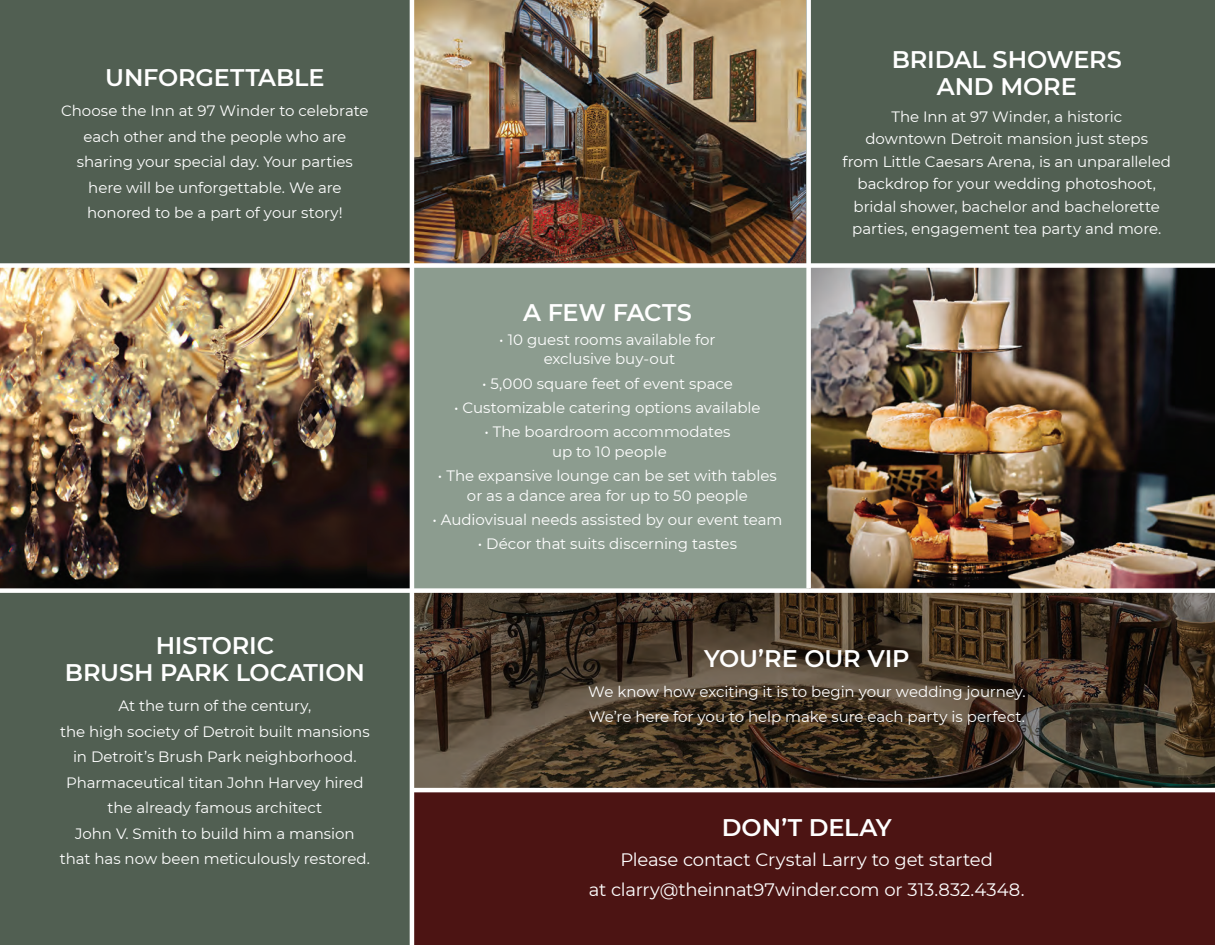
<style>
.page{position:relative;width:1215px;height:945px;background:#fff}
.page>*{position:absolute;margin:0;border:0;box-sizing:border-box;transform-origin:0 0}
.t1{font:600 24px/27px "Montserrat";letter-spacing:-.005em;color:#fff;text-align:center}
.t2{font:18px/30px "Montserrat";letter-spacing:-.01em;color:#fff;text-align:center}
.t3{font:15px/25.5px "Montserrat";letter-spacing:-.005em;color:#fff;text-align:center}
</style>
<div class="page">
<img style="left:811px;top:268px;width:404px;height:320px">
<div style="left:412px;top:266px;width:397px;height:522px;background:#8c9c8f"></div>
<div style="left:0;top:0;width:412px;height:945px;background:#515f52"></div>
<img style="left:0;top:268px;width:410px;height:320px">
<img style="left:414px;top:0;width:392px;height:263px">
<div style="left:412px;top:788px;width:803px;height:157px;background:#4c1413"></div>
<div style="left:807px;top:0;width:408px;height:266px;background:#515f52"></div>
<svg style="left:414px;top:593px;width:801px;height:195px;background:#433527"></svg>
<div style="left:0;top:263px;width:1215px;height:5px;background:#fff"></div>
<div style="left:0;top:588px;width:1215px;height:5px;background:#fff"></div>
<hr style="left:412px;top:788px;width:803px;height:4px;background:#fff">
<hr style="left:410px;top:0;width:4px;height:945px;background:#fff">
<div style="left:806px;top:0;width:5px;height:588px;background:#fff"></div>
<h1 class="t1" style="left:105px;top:63px;width:221px">UNFORGETTABLE</h1>
<p class="t3" style="left:61px;top:98px;width:309px">Choose the Inn at 97 Winder to celebrate each other and the people who are sharing your special day. Your parties here will be unforgettable. We are honored to be a part of your story!</p>
<h1 class="t1" style="left:65px;top:631px;width:302px">HISTORIC<br>BRUSH PARK LOCATION</h1>
<p class="t3" style="left:60px;top:692px;width:312px">At the turn of the century,<br>the high society of Detroit built mansions in Detroit’s Brush Park neighborhood.<br>Pharmaceutical titan John Harvey hired the already famous architect<br>John V. Smith to build him a mansion that has now been meticulously restored.</p>
<h1 class="t1" style="left:523px;top:298px;width:170px">A FEW FACTS</h1>
<p class="t3" style="left:499px;top:329px;width:218px;line-height:19.5px">• 10 guest rooms available for exclusive buy-out</p>
<p class="t3" style="left:482px;top:370px;width:252px">• 5,000 square feet of event space</p>
<p class="t3" style="left:454px;top:394px;width:308px">• Customizable catering options available</p>
<p class="t3" style="left:484px;top:422px;width:248px;line-height:19.5px">• The boardroom accommodates up to 10 people</p>
<p class="t3" style="left:438px;top:466px;width:341px;line-height:19.5px">• The expansive lounge can be set with tables or as a dance area for up to 50 people</p>
<p class="t3" style="left:433px;top:506px;width:351px">• Audiovisual needs assisted by our event team</p>
<p class="t3" style="left:478px;top:531px;width:261px">• Décor that suits discerning tastes</p>
<h1 class="t1" style="left:892px;top:45px;width:232px">BRIDAL SHOWERS<br>AND MORE</h1>
<p class="t3" style="left:843px;top:105px;width:330px;line-height:22.5px">The Inn at 97 Winder, a historic<br>downtown Detroit mansion just steps<br>from Little Caesars Arena, is an unparalleled backdrop for your wedding photoshoot, bridal shower, bachelor and bachelorette parties, engagement tea party and more.</p>
<h1 class="t1" style="left:704px;top:644px;width:207px">YOU’RE OUR VIP</h1>
<p class="t3" style="left:588px;top:678px;width:439px;text-align:left">We know how exciting it is to begin your wedding journey.<br>We’re here for you to help make sure each party is perfect.</p>
<h1 class="t1" style="left:722px;top:813px;width:171px">DON’T DELAY</h1>
<p class="t2" style="left:589px;top:844px;width:437px">Please contact Crystal Larry to get started<br>at clarry@theinnat97winder.com or 313.832.4348.</p>
</div>
